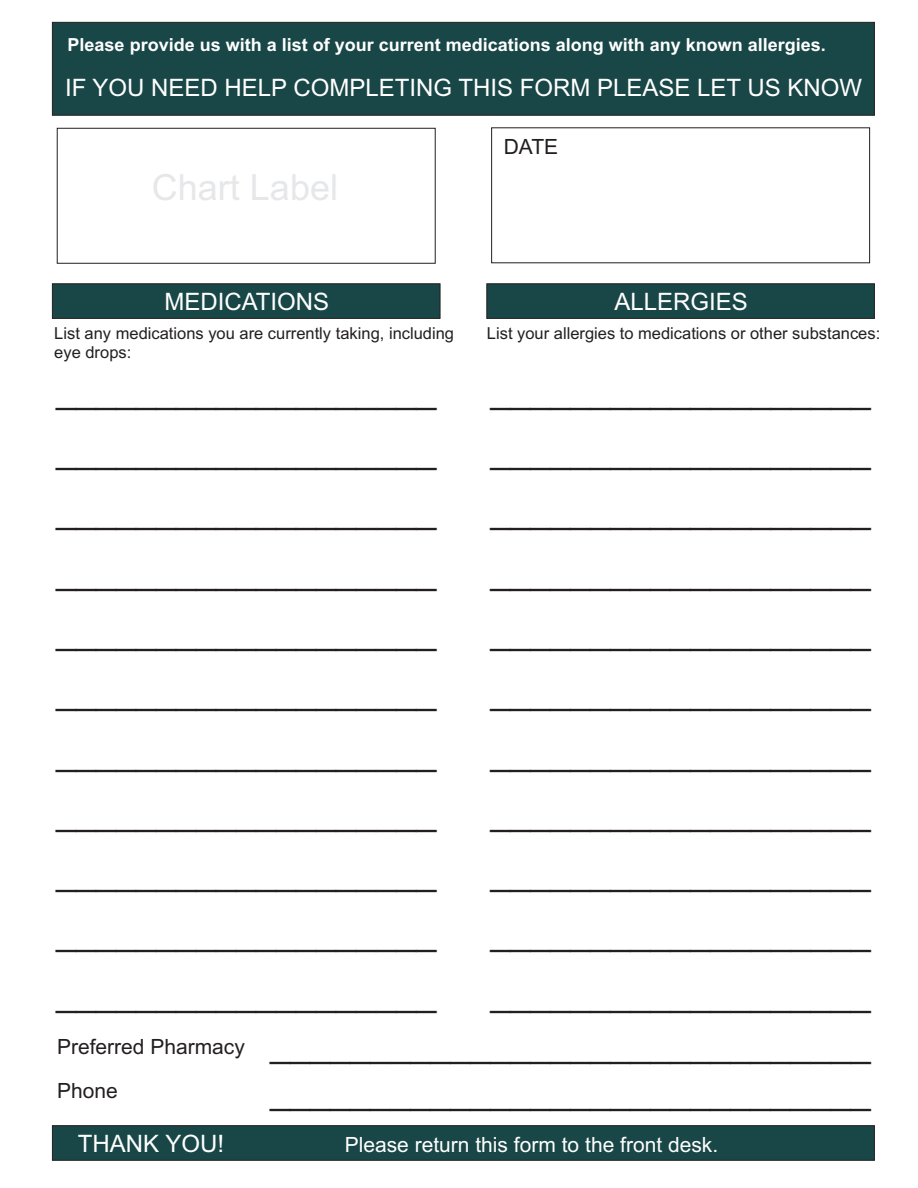
<style>
.page{position:relative;width:918px;height:1188px;background:#fff}
.page>*{position:absolute;margin:0;border:0;box-sizing:border-box;transform-origin:0 0}
.t1{font:36px/60.3px "Arial";color:#231f20;text-align:justify}
.t2{font:36px "Arial";color:#e6e7e9}
.t3{font:24px "Arial";color:#fff}
.t4{font:21px "Arial";color:#fff}
.t5{font:21px/43.3px "Arial";color:#231f20}
.t6{font:700 18px "Arial";color:#fff}
.t7{font:16.5px/18.5px "Arial";color:#231f20}
</style>
<div class="page">
<div style="left:52px;top:22px;width:823px;height:94px;background:#194646"></div>
<div style="left:57px;top:128px;width:379px;height:136px;border:1px solid #231f20"></div>
<div style="left:52px;top:1125px;width:823px;height:36px;background:#194646"></div>
<svg style="left:52px;top:283px;width:389px;height:36px;background:#1b4545"></svg>
<svg style="left:486px;top:283px;width:389px;height:36px;background:#1b4545"></svg>
<p class="t6" style="left:68px;top:38px;width:760px">Please provide us with a list of your current medications along with any known allergies.</p>
<p class="t3" style="left:65px;top:79px;width:799px">IF YOU NEED HELP COMPLETING THIS FORM PLEASE LET US KNOW</p>
<p class="t2" style="left:152px;top:174px;width:188px">Chart Label</p>
<p class="t5" style="left:504px;top:127px;width:56px">DATE</p>
<p class="t3" style="left:164px;top:292px;width:166px">MEDICATIONS</p>
<p class="t3" style="left:615px;top:292px;width:135px">ALLERGIES</p>
<p class="t7" style="left:54px;top:326px;width:401px">List any medications you are currently taking, including eye drops:</p>
<p class="t7" style="left:487px;top:326px;width:395px">List your allergies to medications or other substances:</p>
<p class="t1" style="left:56px;top:363px;width:382px">___________________ ___________________ ___________________ ___________________ ___________________ ___________________ ___________________ ___________________ ___________________ ___________________ ___________________</p>
<p class="t1" style="left:490px;top:363px;width:382px">___________________ ___________________ ___________________ ___________________ ___________________ ___________________ ___________________ ___________________ ___________________ ___________________ ___________________</p>
<p class="t5" style="left:57px;top:1027px;width:189px">Preferred Pharmacy<br>Phone</p>
<p class="t1" style="left:270px;top:1023px;width:602px;line-height:47.4px">______________________________ ______________________________</p>
<p class="t3" style="left:78px;top:1134px;width:148px">THANK YOU!</p>
<p class="t4" style="left:345px;top:1137px;width:375px">Please return this form to the front desk.</p>
</div>
